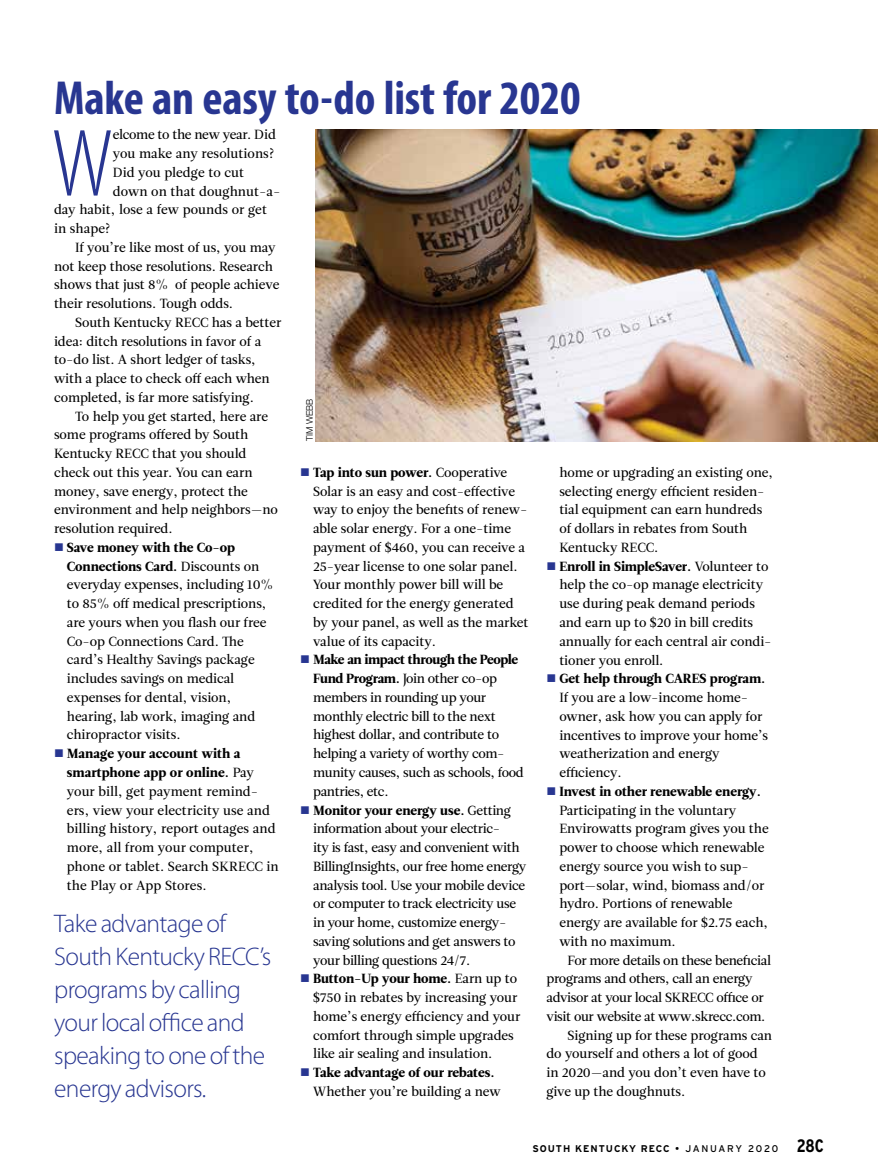
<style>
.page{position:relative;width:878px;height:1175px;background:#fff}
.page>*{position:absolute;margin:0;border:0;box-sizing:border-box;transform-origin:0 0}
.t1{font:300 condensed 96.6px "Myriad Pro";color:#283691}
.t2{font:700 condensed 48px "Myriad Pro";letter-spacing:-.005em;color:#283691}
.t3{font:300 25.5px/33px "Myriad Pro";letter-spacing:-.025em;color:#283691}
.t4{font:13.2px/18.8px "Leitura Roman 2";letter-spacing:-.005em;color:#000}
.t5{font:13.2px/18.8px "Leitura Roman 2";letter-spacing:-.025em;color:#000}
.t6{font:13.2px/18.8px "Leitura Roman 4";letter-spacing:-.005em;color:#000}
.t7{font:13.2px "Leitura Roman 4";letter-spacing:-.025em;color:#000}
.t8{font:700 9.75px "Interstate";letter-spacing:.1em;color:#000}
.t9{font:300 9px "Helvetica Neue";letter-spacing:-.01em;color:#000}
.s1{color:#283691}
.s2{font-family:"Leitura Roman 2"}
.s3{font-family:"Leitura Roman 4"}
.s4{font-weight:400}
.s5{font-stretch:condensed;font-size:18px}
</style>
<div class="page">
<img style="left:316px;top:130px;width:562px;height:311px">
<h2 class="t2" style="left:54px;top:68px;width:528px">Make an easy to-do list for 2020</h2>
<h1 class="t1" style="left:52px;top:107px;width:63px">W</h1>
<p class="t5" style="left:113px;top:127px;width:165px">elcome to the new year. Did</p>
<p class="t4" style="left:113px;top:146px;width:163px">you make any resolutions?</p>
<p class="t4" style="left:113px;top:165px;width:133px">Did you pledge to cut</p>
<p class="t4" style="left:113px;top:183px;width:169px">down on that doughnut-a-</p>
<p class="t4" style="left:54px;top:202px;width:214px">day habit, lose a few pounds or get</p>
<p class="t4" style="left:54px;top:221px;width:58px">in shape?</p>
<p class="t4" style="left:75px;top:240px;width:202px">If you’re like most of us, you may</p>
<p class="t4" style="left:54px;top:258px;width:220px">not keep those resolutions. Research</p>
<p class="t4" style="left:54px;top:277px;width:227px">shows that just 8% of people achieve</p>
<p class="t4" style="left:54px;top:296px;width:181px">their resolutions. Tough odds.</p>
<p class="t4" style="left:75px;top:315px;width:208px">South Kentucky RECC has a better</p>
<p class="t4" style="left:54px;top:333px;width:209px">idea: ditch resolutions in favor of a</p>
<p class="t4" style="left:54px;top:352px;width:203px">to-do list. A short ledger of tasks,</p>
<p class="t4" style="left:54px;top:371px;width:217px">with a place to check off each when</p>
<p class="t4" style="left:54px;top:389px;width:201px">completed, is far more satisfying.</p>
<p class="t4" style="left:75px;top:408px;width:195px">To help you get started, here are</p>
<p class="t4" style="left:54px;top:427px;width:196px">some programs offered by South</p>
<p class="t4" style="left:54px;top:446px;width:194px">Kentucky RECC that you should</p>
<p class="t4" style="left:54px;top:464px;width:200px">check out this year. You can earn</p>
<p class="t4" style="left:54px;top:483px;width:195px">money, save energy, protect the</p>
<p class="t4" style="left:54px;top:502px;width:225px">environment and help neighbors—no</p>
<p class="t4" style="left:54px;top:521px;width:120px">resolution required.</p>
<p class="t6" style="left:67px;top:539px;width:194px;text-indent:-13px"><span class="s1">■</span> Save money with the Co-op<br>Connections Card. <span class="s2">Discounts on</span></p>
<p class="t4" style="left:67px;top:577px;width:208px">everyday expenses, including 10% to 85% off medical prescriptions, are yours when you flash our free<br>Co-op Connections Card. The card’s Healthy Savings package includes savings on medical expenses for dental, vision, hearing, lab work, imaging and chiropractor visits.</p>
<p class="t6" style="left:67px;top:746px;width:189px;text-indent:-13px"><span class="s1">■</span> Manage your account with a smartphone app or online. <span class="s2">Pay</span></p>
<p class="t4" style="left:67px;top:783px;width:213px">your bill, get payment remind&shy;ers, view your electricity use and billing history, report outages and more, all from your computer, phone or tablet. Search SKRECC in the Play or App Stores.</p>
<p class="t9" style="left:302px;top:441px;width:44px;rotate:-90deg">TIM WEBB</p>
<p class="t4" style="left:559px;top:465px;width:215px">home or upgrading an existing one, selecting energy efficient residen&shy;tial equipment can earn hundreds of dollars in rebates from South<br>Kentucky RECC.</p>
<p class="t6" style="left:546px;top:558px;width:223px"><span class="s1">■</span> Enroll in SimpleSaver. <span class="s2">Volunteer to</span></p>
<p class="t4" style="left:559px;top:577px;width:214px">help the co-op manage electricity use during peak demand periods and earn up to $20 in bill credits annually for each central air condi&shy;tioner you enroll.</p>
<p class="t6" style="left:546px;top:671px;width:220px"><span class="s1">■</span> Get help through CARES program.</p>
<p class="t4" style="left:559px;top:690px;width:210px">If you are a low-income home&shy;owner, ask how you can apply for incentives to improve your home’s weatherization and energy efficiency.</p>
<p class="t6" style="left:546px;top:783px;width:216px"><span class="s1">■</span> Invest in other renewable energy.</p>
<p class="t4" style="left:559px;top:802px;width:211px">Participating in the voluntary<br>Envirowatts program gives you the power to choose which renewable energy source you wish to sup&shy;port—solar, wind, biomass and/or hydro. Portions of renewable energy are available for $2.75 each, with no maximum.</p>
<p class="t5" style="left:567px;top:952px;width:205px">For more details on these beneficial</p>
<p class="t5" style="left:546px;top:971px;width:208px">programs and others, call an energy</p>
<p class="t5" style="left:546px;top:990px;width:219px">advisor at your local SKRECC office or</p>
<p class="t5" style="left:546px;top:1008px;width:220px">visit our website at www.skrecc.com.</p>
<p class="t4" style="left:567px;top:1027px;width:206px">Signing up for these programs can</p>
<p class="t4" style="left:546px;top:1046px;width:213px">do yourself and others a lot of good</p>
<p class="t4" style="left:546px;top:1065px;width:221px">in 2020—and you don’t even have to</p>
<p class="t4" style="left:546px;top:1083px;width:140px">give up the doughnuts.</p>
<p class="t6" style="left:300px;top:465px;width:209px"><span class="s1">■</span> Tap into sun power. <span class="s2">Cooperative</span></p>
<p class="t4" style="left:313px;top:483px;width:217px">Solar is an easy and cost-effective way to enjoy the benefits of renew&shy;able solar energy. For a one-time payment of $460, you can receive a<br>25-year license to one solar panel.<br>Your monthly power bill will be credited for the energy generated by your panel, as well as the market value of its capacity.</p>
<p class="t7" style="left:300px;top:655px;width:219px"><span class="s1">■</span> Make an impact through the People</p>
<p class="t5" style="left:313px;top:671px;width:212px"><span class="s3">Fund Program.</span> Join other co-op members in rounding up your monthly electric bill to the next highest dollar, and contribute to helping a variety of worthy com&shy;munity causes, such as schools, food pantries, etc.</p>
<p class="t6" style="left:300px;top:802px;width:212px"><span class="s1">■</span> Monitor your energy use. <span class="s2">Getting</span></p>
<p class="t5" style="left:313px;top:821px;width:215px">information about your electric-<br>ity is fast, easy and convenient with BillingInsights, our free home energy analysis tool. Use your mobile device or computer to track electricity use in your home, customize energy&shy;saving solutions and get answers to your billing questions 24/7.</p>
<p class="t6" style="left:300px;top:971px;width:218px"><span class="s1">■</span> Button-Up your home. <span class="s2">Earn up to</span></p>
<p class="t4" style="left:313px;top:990px;width:209px">$750 in rebates by increasing your home’s energy efficiency and your comfort through simple upgrades like air sealing and insulation.</p>
<p class="t6" style="left:300px;top:1065px;width:196px"><span class="s1">■</span> Take advantage of our rebates.</p>
<p class="t4" style="left:313px;top:1083px;width:189px">Whether you’re building a new</p>
<h3 class="t3" style="left:54px;top:906px;width:219px">Take advantage of<br>South Kentucky RECC’s programs by calling your local office and speaking to one of the energy advisors.</h3>
<p class="t8" style="left:532px;top:1143px;width:293px">SOUTH KENTUCKY RECC <span class="s4">• JANUARY 2020</span> <span class="s5">28C</span></p>
</div>
